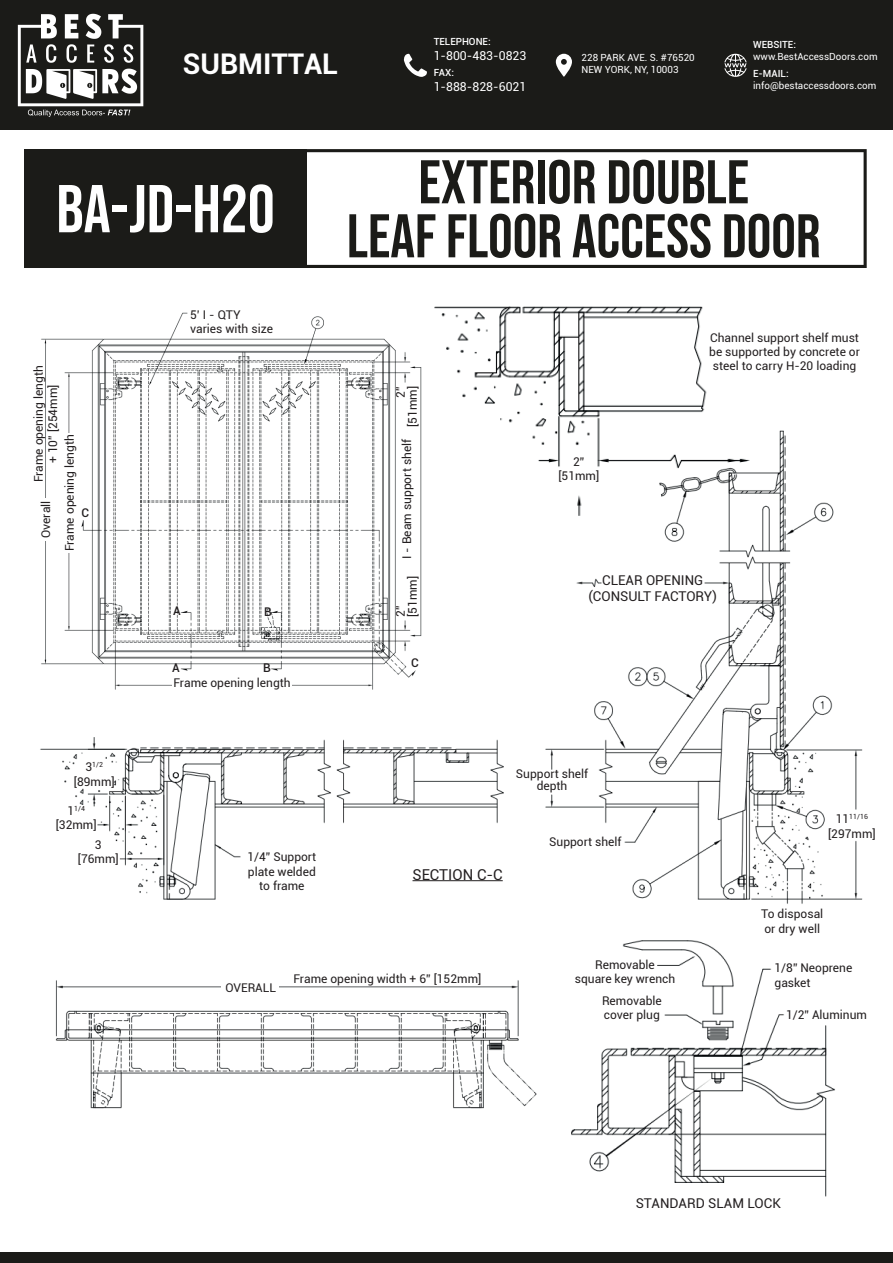
<style>
.page{position:relative;width:893px;height:1263px;background:#fff}
.page>*{position:absolute;margin:0;border:0;box-sizing:border-box;transform-origin:0 0}
.t1{font:67.5px "Bebas Neue";color:#fff}
.t2{font:61.5px/54px "Bebas Neue";color:#1b1b18;text-align:center}
.t3{font:700 28.5px "Roboto";color:#fff}
.t4{font:15px "Roboto";color:#231f20}
.t5{font:13.5px/16.2px "Roboto";color:#231f20;text-align:center}
.t6{font:12.3px "Roboto";color:#fff}
.t7{font:12px/14.4px "Roboto";color:#231f20}
.t8{font:500 12px "Roboto";color:#231f20}
.t9{font:9.9px/11.9px "Roboto";color:#fff}
.t10{font:500 9.9px "Roboto";color:#fff}
.t11{font:7.05px "Roboto";color:#231f20}
.s1{font-size:12px}
</style>
<div class="page">
<div style="left:0;top:0;width:893px;height:130px;background:#1b1b18"></div>
<div style="left:0;top:1252px;width:893px;height:11px;background:#1b1b18"></div>
<img style="left:17px;top:13px;width:127px;height:104px">
<svg style="left:556px;top:54px;width:16px;height:23px"></svg>
<svg style="left:404px;top:54px;width:23px;height:23px"></svg>
<svg style="left:724px;top:53px;width:23px;height:24px"></svg>
<svg style="left:26px;top:149px;width:841px;height:119px"></svg>
<img style="left:40px;top:430px;width:823px;height:474px">
<hr style="left:412px;top:880px;width:91px;height:1px;background:#231f20">
<img style="left:40px;top:312px;width:394px;height:385px">
<div style="left:36px;top:498px;width:17px;height:42px;background:#fff"></div>
<div style="left:62px;top:433px;width:16px;height:119px;background:#fff"></div>
<div style="left:172px;top:673px;width:119px;height:16px;background:#fff"></div>
<img style="left:55px;top:980px;width:482px;height:129px">
<div style="left:221px;top:980px;width:57px;height:15px;background:#fff"></div>
<img style="left:430px;top:306px;width:322px;height:212px">
<img style="left:571px;top:940px;width:264px;height:257px">
<p class="t10" style="left:434px;top:35px;width:59px">TELEPHONE:</p>
<p class="t6" style="left:434px;top:47px;width:94px">1-800-483-0823</p>
<p class="t10" style="left:434px;top:66px;width:22px">FAX:</p>
<p class="t6" style="left:434px;top:78px;width:94px">1-888-828-6021</p>
<h3 class="t3" style="left:183px;top:44px;width:157px">SUBMITTAL</h3>
<p class="t9" style="left:582px;top:52px;width:115px">228 PARK AVE. S. #76520<br>NEW YORK, NY, 10003</p>
<p class="t10" style="left:753px;top:38px;width:44px">WEBSITE:</p>
<p class="t9" style="left:753px;top:50px;width:126px">www.BestAccessDoors.com</p>
<p class="t10" style="left:753px;top:67px;width:37px">E-MAIL:</p>
<p class="t9" style="left:753px;top:79px;width:125px">info@bestaccessdoors.com</p>
<h1 class="t1" style="left:56px;top:171px;width:220px">BA-JD-H20</h1>
<p class="t7" style="left:31px;top:482px;width:119px;text-align:center;rotate:-90deg">Frame opening length + 10” [254mm]</p>
<p class="t7" style="left:38px;top:538px;width:39px;rotate:-90deg">Overall</p>
<p class="t7" style="left:62px;top:551px;width:119px;rotate:-90deg">Frame opening length</p>
<p class="t8" style="left:81px;top:505px;width:9px">C</p>
<p class="t11" style="left:86px;top:760px;width:19px"><span class="s1">3</span>1/2</p>
<p class="t7" style="left:74px;top:774px;width:42px">[89mm]</p>
<p class="t11" style="left:67px;top:803px;width:19px"><span class="s1">1</span>1/4</p>
<p class="t7" style="left:95px;top:814px;width:8px;line-height:19.8px;text-indent:-39px">[32mm]<br>3</p>
<p class="t7" style="left:78px;top:851px;width:42px">[76mm]</p>
<p class="t7" style="left:190px;top:307px;width:84px">5’ I - QTY varies with size</p>
<p class="t8" style="left:173px;top:603px;width:9px">A</p>
<p class="t8" style="left:172px;top:659px;width:9px">A</p>
<p class="t8" style="left:264px;top:603px;width:9px">B</p>
<p class="t8" style="left:263px;top:659px;width:9px">B</p>
<p class="t7" style="left:173px;top:675px;width:119px">Frame opening length</p>
<p class="t7" style="left:247px;top:849px;width:70px;text-align:center">1/4” Support plate welded to frame</p>
<h2 class="t2" style="left:347px;top:154px;width:475px">EXTERIOR DOUBLE<br>LEAF FLOOR ACCESS DOOR</h2>
<p class="t7" style="left:394px;top:427px;width:42px;line-height:12px;text-align:right;rotate:-90deg">2” [51mm]</p>
<p class="t7" style="left:399px;top:559px;width:122px;rotate:-90deg">I - Beam support shelf</p>
<p class="t7" style="left:394px;top:617px;width:42px;line-height:12px;rotate:-90deg">2” [51mm]</p>
<p class="t8" style="left:411px;top:654px;width:9px">C</p>
<p class="t7" style="left:558px;top:454px;width:42px;text-align:center">2” [51mm]</p>
<p class="t7" style="left:709px;top:330px;width:152px;text-align:center">Channel support shelf must be supported by concrete or steel to carry H-20 loading</p>
<p class="t5" style="left:588px;top:571px;width:130px">CLEAR OPENING (CONSULT FACTORY)</p>
<p class="t7" style="left:516px;top:767px;width:74px;line-height:12px;text-align:center">Support shelf depth</p>
<p class="t4" style="left:412px;top:864px;width:92px">SECTION C-C</p>
<p class="t7" style="left:549px;top:834px;width:74px">Support shelf</p>
<p class="t11" style="left:836px;top:812px;width:34px"><span class="s1">11</span>11/16</p>
<p class="t7" style="left:828px;top:826px;width:49px">[297mm]</p>
<p class="t7" style="left:761px;top:906px;width:64px">To disposal or dry well</p>
<p class="t7" style="left:225px;top:980px;width:52px">OVERALL</p>
<p class="t7" style="left:293px;top:971px;width:189px">Frame opening width + 6” [152mm]</p>
<p class="t7" style="left:575px;top:957px;width:102px;text-align:center">Removable<br>square key wrench</p>
<p class="t7" style="left:602px;top:993px;width:61px">Removable cover plug</p>
<p class="t7" style="left:774px;top:960px;width:79px">1/8” Neoprene gasket</p>
<p class="t7" style="left:786px;top:1007px;width:83px">1/2” Aluminum</p>
<p class="t5" style="left:636px;top:1194px;width:147px">STANDARD SLAM LOCK</p>
</div>
